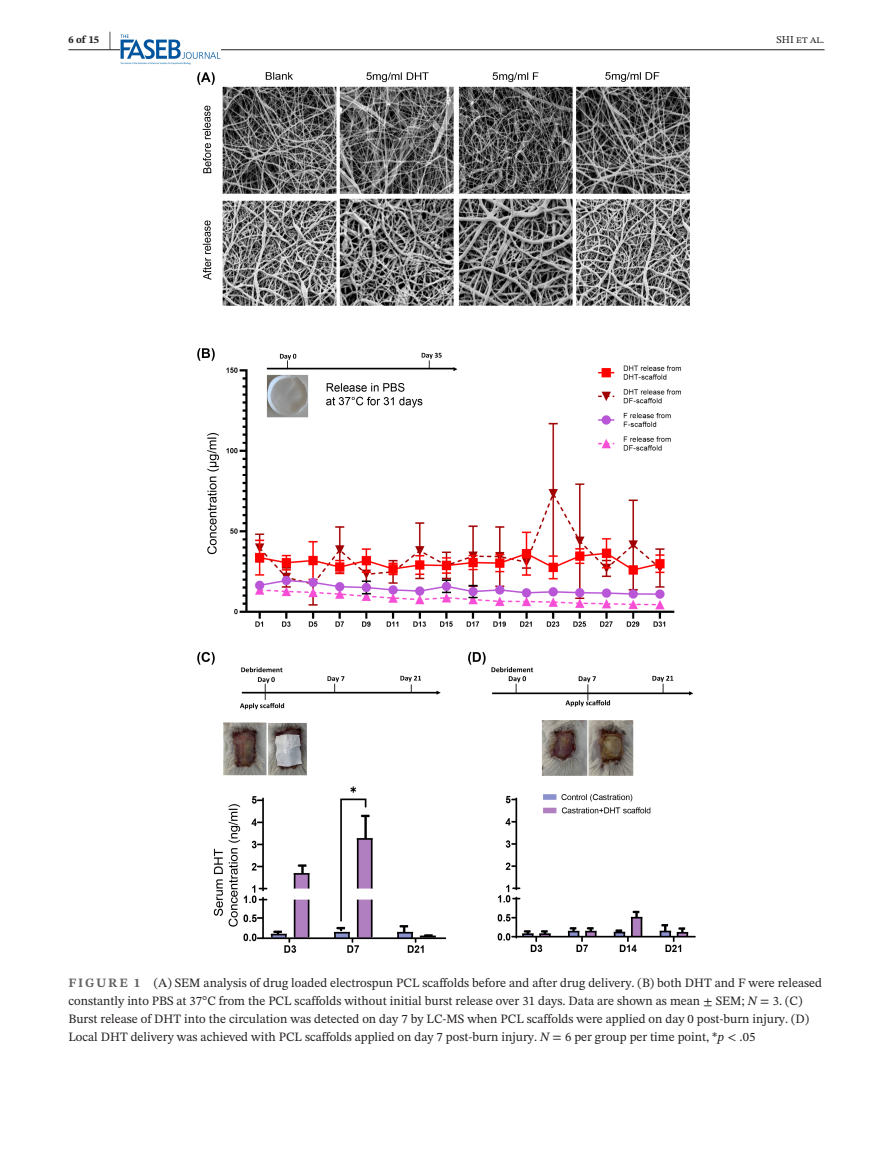
<style>
.page{position:relative;width:893px;height:1174px;background:#fff}
.page>*{position:absolute;margin:0;border:0;box-sizing:border-box;transform-origin:0 0}
.t1{font:12.75px/18px "STIX Two Text";color:#231f20}
.t2{font:10.5px "STIX Two Text";color:#231f20}
.t3{font:700 10.5px "STIX Two Text";color:#231f20}
.s1{font-size:21px}
.s2{font-weight:700;color:#636366}
.s3{font-style:italic}
</style>
<div class="page">
<hr style="left:68px;top:49px;width:756px;height:1px;background:#231f20">
<img style="left:121px;top:35px;width:99px;height:30px">
<img style="left:197px;top:72px;width:499px;height:881px">
<p class="t3" style="left:68px;top:32px;width:44px">6 of 15 <span class="s1">|</span></p>
<p class="t2" style="left:777px;top:32px;width:49px">SHI et al.</p>
<p class="t1" style="left:68px;top:973px;width:755px"><span class="s2">FIGURE 1</span> (A) SEM analysis of drug loaded electrospun PCL scaffolds before and after drug delivery. (B) both DHT and F were released constantly into PBS at 37°C from the PCL scaffolds without initial burst release over 31 days. Data are shown as mean ± SEM; <span class="s3">N</span> = 3. (C)<br>Burst release of DHT into the circulation was detected on day 7 by LC-MS when PCL scaffolds were applied on day 0 post-burn injury. (D)<br>Local DHT delivery was achieved with PCL scaffolds applied on day 7 post-burn injury. <span class="s3">N</span> = 6 per group per time point, *<span class="s3">p</span> &lt; .05</p>
</div>
